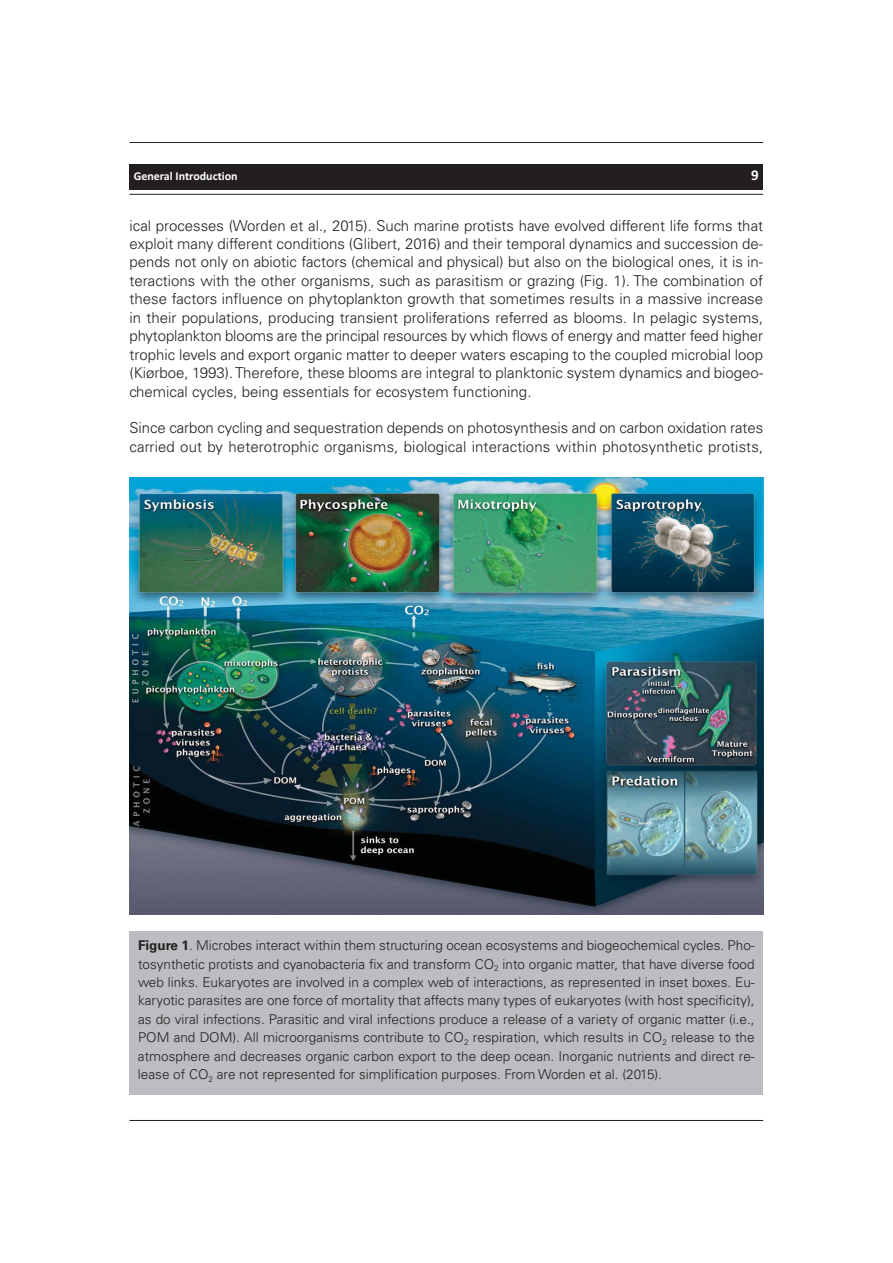
<style>
.page{position:relative;width:893px;height:1263px;background:#fff}
.page>*{position:absolute;margin:0;border:0;box-sizing:border-box;transform-origin:0 0}
.t1{font:300 15px/18.5px "Univers LT";color:#231f20;text-align:justify}
.t2{font:700 15px "Calibri";color:#fff}
.t3{font:300 13.5px/18.5px "Univers LT";color:#231f20;text-align:justify}
.t4{font:700 12px "Calibri";color:#fff}
.s1{font-weight:700}
.s2{font-family:"Univers LT45"}
</style>
<div class="page">
<div style="left:129px;top:165px;width:634px;height:25px;background:#231f20"></div>
<hr style="left:129px;top:142px;width:634px;height:1px;background:#231f20">
<hr style="left:129px;top:194px;width:634px;height:1px;background:#231f20">
<hr style="left:129px;top:1120px;width:634px;height:1px;background:#231f20">
<div style="left:129px;top:932px;width:634px;height:163px;background:#bbbdc0"></div>
<img style="left:129px;top:478px;width:634px;height:436px">
<p class="t4" style="left:134px;top:169px;width:105px">General Introduction</p>
<p class="t2" style="left:751px;top:166px;width:9px">9</p>
<p class="t1" style="left:129px;top:217px;width:635px">ical processes (Worden et al., 2015). Such marine protists have evolved different life forms that exploit many different conditions (Glibert, 2016) and their temporal dynamics and succession de&shy;pends not only on abiotic factors (chemical and physical) but also on the biological ones, it is in&shy;teractions with the other organisms, such as parasitism or grazing (Fig. 1). The combination of these factors influence on phytoplankton growth that sometimes results in a massive increase in their populations, producing transient proliferations referred as blooms. In pelagic systems, phytoplankton blooms are the principal resources by which flows of energy and matter feed higher trophic levels and export organic matter to deeper waters escaping to the coupled microbial loop (Kiørboe, 1993). Therefore, these blooms are integral to planktonic system dynamics and biogeo&shy;chemical cycles, being essentials for ecosystem functioning.</p>
<p class="t1" style="left:129px;top:420px;width:635px">Since carbon cycling and sequestration depends on photosynthesis and on carbon oxidation rates carried out by heterotrophic organisms, biological interactions within photosynthetic protists,</p>
<p class="t3" style="left:138px;top:937px;width:618px"><span class="s1">Figure 1</span>. Microbes interact within them structuring ocean ecosystems and biogeochemical cycles. Pho&shy;tosynthetic protists and cyanobacteria fix and transform CO<sub>2</sub> into organic matter, that have diverse food web links. Eukaryotes are involved in a complex web of interactions, as represented in inset boxes. Eu&shy;karyotic parasites are one force of mortality that affects many types of eukaryotes (with host specificity), as do viral infections. Parasitic and viral infections produce a release of a variety of organic matter (i.e., POM and DOM<span class="s2">)</span>. All microorganisms contribute to CO<sub>2</sub> respiration, which results in CO<sub>2</sub> release to the atmosphere and decreases organic carbon export to the deep ocean. Inorganic nutrients and direct re&shy;lease of CO<sub>2</sub> are not represented for simplification purposes. From Worden et al. (2015).</p>
</div>
